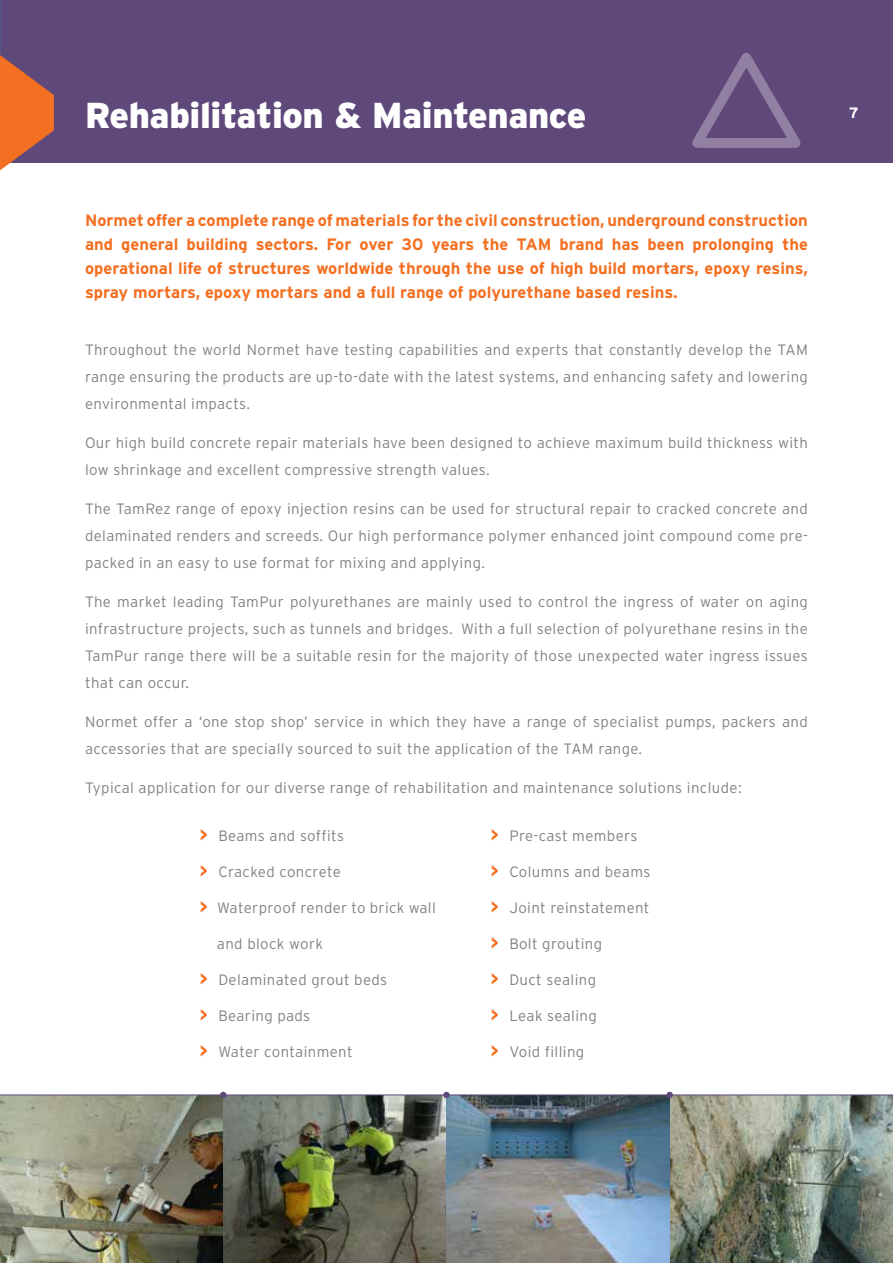
<style>
.page{position:relative;width:893px;height:1263px;background:#fff}
.page>*{position:absolute;margin:0;border:0;box-sizing:border-box;transform-origin:0 0}
.t1{font:900 36px "Interstate";letter-spacing:-.01em;color:#fff}
.t2{font:700 16.5px/24px "Interstate";color:#f36f21;text-align:justify}
.t3{font:300 15px/27px "Interstate";letter-spacing:.025em;color:#808285;text-align:justify}
.t4{font:700 15px "Interstate";color:#fff}
.s1{font-weight:700;font-size:18px;color:#f36f21}
</style>
<div class="page">
<div style="left:0;top:0;width:893px;height:162px;background:#5f497b"></div>
<svg style="left:692px;top:53px;width:109px;height:95px"></svg>
<img style="left:0;top:1095px;width:893px;height:168px">
<svg style="left:0;top:55px;width:54px;height:115px"></svg>
<svg style="left:220px;top:1092px;width:6px;height:6px"></svg>
<div style="left:443px;top:1092px;width:7px;height:6px;background:#5f497b;border-radius:50%"></div>
<div style="left:666px;top:1092px;width:7px;height:6px;background:#5f497b;border-radius:50%"></div>
<hr style="left:0;top:1094px;width:893px;height:1px;background:#5f497b">
<h1 class="t1" style="left:85px;top:93px;width:503px">Rehabilitation &amp; Maintenance</h1>
<p class="t4" style="left:849px;top:104px;width:11px">7</p>
<p class="t2" style="left:85px;top:208px;width:724px">Normet offer a complete range of materials for the civil construction, underground construction and general building sectors. For over 30 years the TAM brand has been prolonging the operational life of structures worldwide through the use of high build mortars, epoxy resins, spray mortars, epoxy mortars and a full range of polyurethane based resins.</p>
<p class="t3" style="left:85px;top:336px;width:724px">Throughout the world Normet have testing capabilities and experts that constantly develop the TAM range ensuring the products are up-to-date with the latest systems, and enhancing safety and lowering environmental impacts.</p>
<p class="t3" style="left:85px;top:429px;width:724px">Our high build concrete repair materials have been designed to achieve maximum build thickness with low shrinkage and excellent compressive strength values.</p>
<p class="t3" style="left:85px;top:495px;width:724px">The TamRez range of epoxy injection resins can be used for structural repair to cracked concrete and delaminated renders and screeds. Our high performance polymer enhanced joint compound come pre&shy;packed in an easy to use format for mixing and applying.</p>
<p class="t3" style="left:85px;top:588px;width:724px">The market leading TamPur polyurethanes are mainly used to control the ingress of water on aging infrastructure projects, such as tunnels and bridges. With a full selection of polyurethane resins in the TamPur range there will be a suitable resin for the majority of those unexpected water ingress issues that can occur.</p>
<p class="t3" style="left:85px;top:708px;width:724px">Normet offer a ‘one stop shop’ service in which they have a range of specialist pumps, packers and accessories that are specially sourced to suit the application of the TAM range.</p>
<p class="t3" style="left:85px;top:774px;width:658px">Typical application for our diverse range of rehabilitation and maintenance solutions include:</p>
<p class="t3" style="left:200px;top:822px;width:146px"><span class="s1">&gt;</span> Beams and soffits</p>
<p class="t3" style="left:200px;top:858px;width:142px"><span class="s1">&gt;</span> Cracked concrete</p>
<p class="t3" style="left:200px;top:894px;width:237px"><span class="s1">&gt;</span> Waterproof render to brick wall</p>
<p class="t3" style="left:217px;top:930px;width:108px">and block work</p>
<p class="t3" style="left:200px;top:966px;width:189px"><span class="s1">&gt;</span> Delaminated grout beds</p>
<p class="t3" style="left:200px;top:1002px;width:112px"><span class="s1">&gt;</span> Bearing pads</p>
<p class="t3" style="left:200px;top:1038px;width:154px"><span class="s1">&gt;</span> Water containment</p>
<p class="t3" style="left:491px;top:822px;width:148px"><span class="s1">&gt;</span> Pre-cast members</p>
<p class="t3" style="left:491px;top:858px;width:161px"><span class="s1">&gt;</span> Columns and beams</p>
<p class="t3" style="left:491px;top:894px;width:160px"><span class="s1">&gt;</span> Joint reinstatement</p>
<p class="t3" style="left:491px;top:930px;width:113px"><span class="s1">&gt;</span> Bolt grouting</p>
<p class="t3" style="left:491px;top:966px;width:107px"><span class="s1">&gt;</span> Duct sealing</p>
<p class="t3" style="left:491px;top:1002px;width:108px"><span class="s1">&gt;</span> Leak sealing</p>
<p class="t3" style="left:491px;top:1038px;width:95px"><span class="s1">&gt;</span> Void filling</p>
</div>
